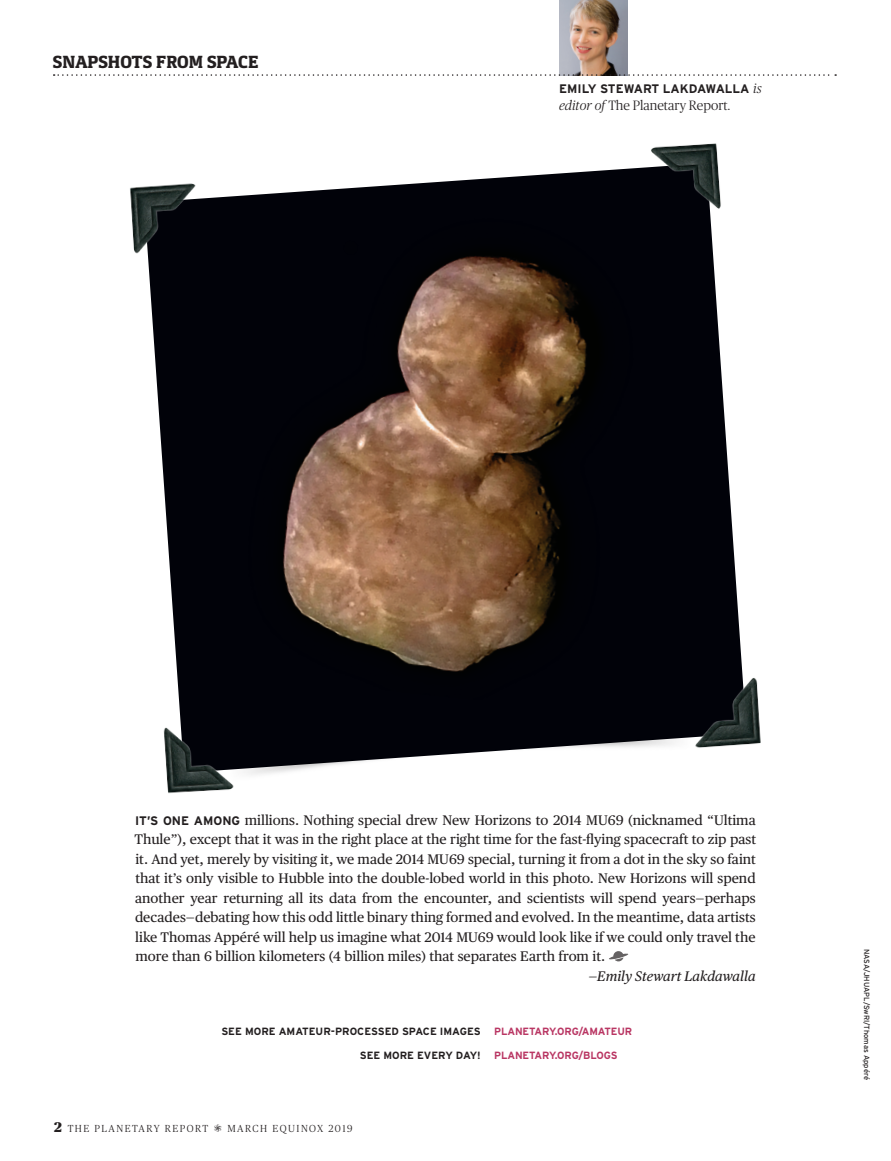
<style>
.page{position:relative;width:891px;height:1161px;background:#fff}
.page>*{position:absolute;margin:0;border:0;box-sizing:border-box;transform-origin:0 0}
.t1{font:800 18px "Foral Pro";color:#231f20}
.t2{font:13.8px/19.5px "Publico Text";color:#231f20;text-align:justify}
.t3{font:italic 13.8px "Publico Text";color:#231f20}
.t4{font:300 13.5px "Publico Headline";color:#231f20}
.t5{font:700 12.3px "Interstate";color:#231f20}
.t6{font:700 10.5px "Interstate";color:#231f20}
.t7{font:700 10.5px "Interstate";letter-spacing:-.01em;color:#b93663}
.t8{font:300 10.2px "Publico Headline";letter-spacing:.15em;color:#231f20}
.t9{font:7.5px "Interstate";color:#231f20}
.s1{font-family:"Publico Headline";font-weight:300;font-style:italic;font-size:13.5px}
.s2{font-style:italic}
.s3{font-family:"Interstate";font-weight:700;font-size:12.3px}
.s4{font-weight:900;font-size:14.1px}
.s5{font-family:"Frisky Flakes";font-weight:400;font-size:12.75px}
</style>
<div class="page">
<svg style="left:148px;top:167px;width:595px;height:569px;fill:#010209"></svg>
<img style="left:240px;top:736px;width:446px;height:39px">
<svg style="left:609px;top:951px;width:19px;height:10px"></svg>
<img style="left:159px;top:720px;width:81px;height:74px">
<img style="left:130px;top:179px;width:77px;height:77px">
<img style="left:646px;top:143px;width:82px;height:72px">
<img style="left:686px;top:675px;width:75px;height:73px">
<img style="left:559px;top:0;width:68px;height:74px">
<svg style="left:54px;top:74px;width:782px;height:2px"></svg>
<img style="left:188px;top:186px;width:534px;height:535px">
<h1 class="t1" style="left:53px;top:51px;width:207px">SNAPSHOTS FROM SPACE</h1>
<p class="t5" style="left:559px;top:82px;width:204px">EMILY STEWART LAKDAWALLA <span class="s1">is</span></p>
<p class="t4" style="left:559px;top:96px;width:173px"><span class="s2">editor of</span> The Planetary Report.</p>
<p class="t2" style="left:135px;top:810px;width:623px"><span class="s3">IT’S ONE AMONG</span> millions. Nothing special drew New Horizons to 2014 MU69 (nicknamed “Ultima Thule”), except that it was in the right place at the right time for the fast-flying spacecraft to zip past it. And yet, merely by visiting it, we made 2014 MU69 special, turning it from a dot in the sky so faint that it’s only visible to Hubble into the double-lobed world in this photo. New Horizons will spend another year returning all its data from the encounter, and scientists will spend years—perhaps decades—debating how this odd little binary thing formed and evolved. In the meantime, data artists like Thomas Appéré will help us imagine what 2014 MU69 would look like if we could only travel the more than 6 billion kilometers (4 billion miles) that separates Earth from it.</p>
<p class="t3" style="left:588px;top:966px;width:169px">—Emily Stewart Lakdawalla</p>
<p class="t6" style="left:221px;top:1025px;width:261px">SEE MORE AMATEUR-PROCESSED SPACE IMAGES</p>
<p class="t7" style="left:494px;top:1025px;width:140px">PLANETARY.ORG/AMATEUR</p>
<p class="t6" style="left:360px;top:1049px;width:122px">SEE MORE EVERY DAY!</p>
<p class="t7" style="left:494px;top:1049px;width:125px">PLANETARY.ORG/BLOGS</p>
<p class="t8" style="left:54px;top:1121px;width:300px"><span class="s4">2</span> THE PLANETARY REPORT <span class="s5">C</span> MARCH EQUINOX 2019</p>
<p class="t9" style="left:871px;top:949px;width:133px;rotate:90deg">NASA/JHUAPL/SwRI/Thomas Appéré</p>
</div>
